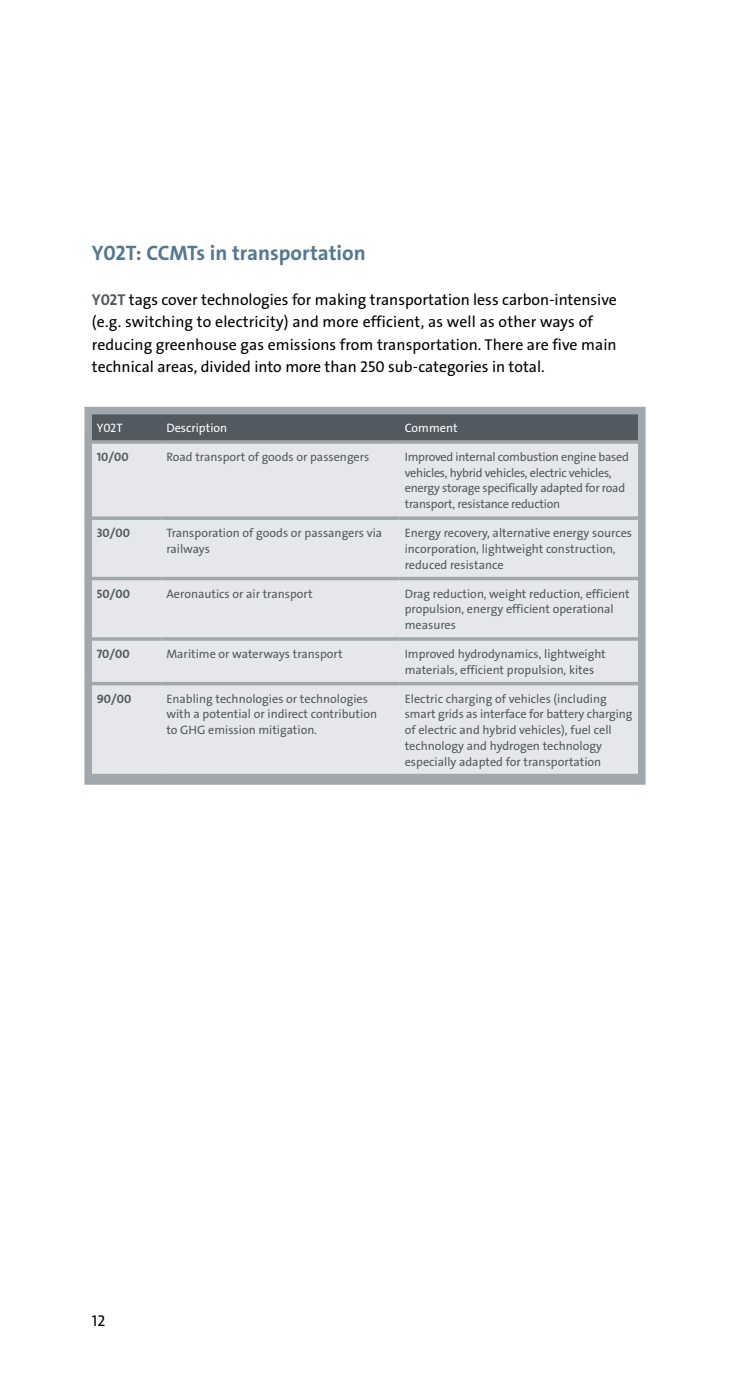
<style>
.page{position:relative;width:730px;height:1389px;background:#fff}
.page>*{position:absolute;margin:0;border:0;box-sizing:border-box;transform-origin:0 0}
.t1{font:21px "The Sans LP7 Bld";color:#537991}
.t2{font:15.75px/22.4px "The Sans LP5 Plain";color:#000}
.t3{font:12.25px/15.8px "The Sans LP5 Plain";color:#525a60}
.t4{font:12.25px/15.8px "The Sans LP5 Plain";letter-spacing:-.02em;color:#525a60}
.t5{font:12.25px "The Sans LP7 Bld";color:#525a60}
.t6{font:12.25px "The Sans LP5 Plain";color:#fff}
.s1{font-family:"The Sans LP7 Bld";color:#525a60}
</style>
<div class="page">
<svg style="left:84px;top:406px;width:562px;height:379px;background:#d3d6d9"></svg>
<h1 class="t1" style="left:92px;top:240px;width:275px">Y02T: CCMTs in transportation</h1>
<p class="t2" style="left:92px;top:289px;width:526px"><span class="s1">Y02T</span> tags cover technologies for making transportation less carbon-intensive (e.g. switching to electricity) and more efficient, as well as other ways of reducing greenhouse gas emissions from transportation. There are five main technical areas, divided into more than 250 sub-categories in total.</p>
<p class="t6" style="left:97px;top:420px;width:27px">Y02T</p>
<p class="t6" style="left:166px;top:420px;width:62px">Description</p>
<p class="t6" style="left:404px;top:420px;width:54px">Comment</p>
<p class="t5" style="left:97px;top:449px;width:33px">10/00</p>
<p class="t3" style="left:166px;top:449px;width:204px">Road transport of goods or passengers</p>
<p class="t4" style="left:404px;top:449px;width:226px">Improved internal combustion engine based vehicles, hybrid vehicles, electric vehicles, energy storage specifically adapted for road transport, resistance reduction</p>
<p class="t5" style="left:97px;top:525px;width:35px">30/00</p>
<p class="t3" style="left:166px;top:525px;width:217px">Transporation of goods or passangers via railways</p>
<p class="t3" style="left:404px;top:525px;width:229px">Energy recovery, alternative energy sources incorporation, lightweight construction, reduced resistance</p>
<p class="t5" style="left:97px;top:586px;width:35px">50/00</p>
<p class="t3" style="left:166px;top:586px;width:148px">Aeronautics or air transport</p>
<p class="t3" style="left:404px;top:586px;width:226px">Drag reduction, weight reduction, efficient propulsion, energy efficient operational measures</p>
<p class="t5" style="left:97px;top:646px;width:34px">70/00</p>
<p class="t3" style="left:166px;top:646px;width:178px">Maritime or waterways transport</p>
<p class="t3" style="left:404px;top:646px;width:202px">Improved hydrodynamics, lightweight materials, efficient propulsion, kites</p>
<p class="t5" style="left:97px;top:691px;width:36px">90/00</p>
<p class="t3" style="left:166px;top:691px;width:212px">Enabling technologies or technologies with a potential or indirect contribution to GHG emission mitigation.</p>
<p class="t3" style="left:404px;top:691px;width:229px">Electric charging of vehicles (including smart grids as interface for battery charging of electric and hybrid vehicles), fuel cell technology and hydrogen technology especially adapted for transportation</p>
<p class="t2" style="left:92px;top:1310px;width:15px">12</p>
</div>
